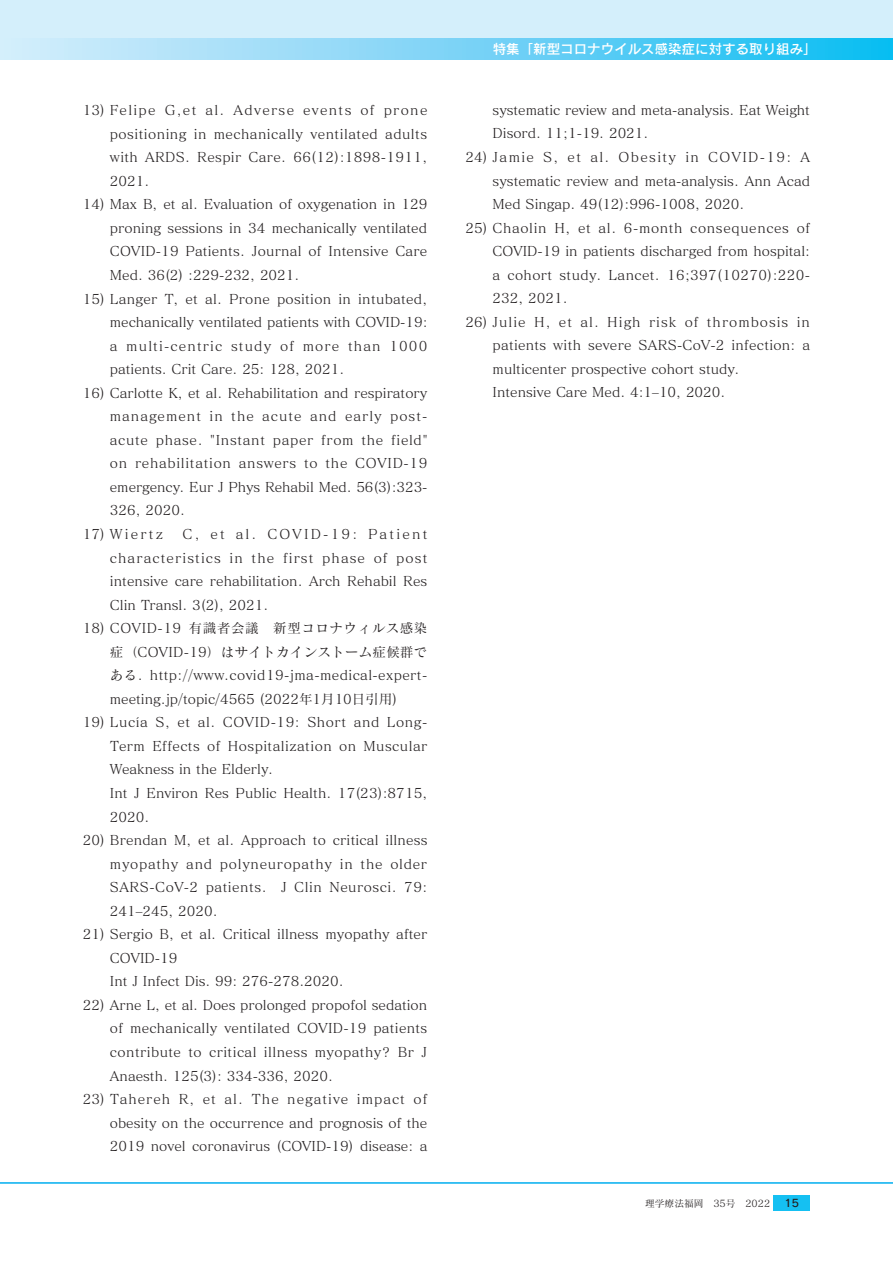
<style>
.page{position:relative;width:893px;height:1263px;background:#fff}
.page>*{position:absolute;margin:0;border:0;box-sizing:border-box;transform-origin:0 0}
.t1{font:13.5px/23.5px "Matisse Pro M";letter-spacing:.005em;color:#231f20;text-align:justify}
.t2{font:13.5px/23.5px "Matisse Pro M";letter-spacing:.03em;color:#231f20}
.t3{font:13.5px "Matisse Pro M";letter-spacing:.05em;color:#231f20}
.t4{font:13.5px "Matisse Pro M";letter-spacing:.075em;color:#231f20}
.t5{font:13.5px "Rodin Pro DB";color:#fff}
.t6{font:13.5px "Matisse Pro M";letter-spacing:.165em;color:#231f20}
.t7{font:10.5px "Rodin Pro DB";color:#231f20}
.t8{font:9.75px "Matisse Pro M";color:#231f20}
</style>
<div class="page">
<div style="left:0;top:0;width:893px;height:38px;background:#d4effb"></div>
<div style="left:0;top:38px;width:893px;height:22px;background:linear-gradient(to right,#dfedfb,#10bcf2)"></div>
<hr style="left:0;top:1182px;width:893px;height:2px;background:#00aeef">
<div style="left:773px;top:1196px;width:37px;height:15px;background:#15c0f2"></div>
<p class="t1" style="left:110px;top:98px;width:319px;text-indent:-27px">13) Felipe G,et al. Adverse events of prone positioning in mechanically ventilated adults with ARDS. Respir Care. 66(12):1898-1911, 2021.</p>
<p class="t1" style="left:110px;top:192px;width:319px;text-indent:-27px">14) Max B, et al. Evaluation of oxygenation in 129 proning sessions in 34 mechanically ventilated COVID-19 Patients. Journal of Intensive Care Med. 36(2) :229-232, 2021.</p>
<p class="t1" style="left:110px;top:286px;width:319px;text-indent:-27px">15) Langer T, et al. Prone position in intubated, mechanically ventilated patients with COVID-19: a multi-centric study of more than 1000 patients. Crit Care. 25: 128, 2021.</p>
<p class="t1" style="left:83px;top:381px;width:346px">16) Carlotte K, et al. Rehabilitation and respiratory</p>
<p class="t4" style="left:110px;top:408px;width:319px">management in the acute and early post-</p>
<p class="t3" style="left:110px;top:431px;width:319px">acute phase. "Instant paper from the field"</p>
<p class="t3" style="left:110px;top:455px;width:319px">on rehabilitation answers to the COVID-19</p>
<p class="t1" style="left:110px;top:475px;width:319px">emergency. Eur J Phys Rehabil Med. 56(3):323-</p>
<p class="t1" style="left:110px;top:498px;width:77px">326, 2020.</p>
<p class="t6" style="left:83px;top:525px;width:82px">17)Wiertz</p>
<p class="t1" style="left:110px;top:522px;width:319px;text-indent:73px">C, et al. COVID-19: Patient characteristics in the first phase of post intensive care rehabilitation. Arch Rehabil Res Clin Transl. 3(2), 2021.</p>
<p class="t1" style="left:110px;top:616px;width:319px;text-indent:-27px">18) COVID-19 有識者会議　新型コロナウィルス感染症（COVID-19）はサイトカインストーム症候群である. http://www.covid19-jma-medical-expert&shy;meeting.jp/topic/4565 (2022年1月10日引用)</p>
<p class="t2" style="left:110px;top:710px;width:319px;text-indent:-27px">19) Lucía S, et al. COVID-19: Short and Long-Term Effects of Hospitalization on Muscular Weakness in the Elderly.<br>Int J Environ Res Public Health. 17(23):8715, 2020.</p>
<p class="t1" style="left:110px;top:828px;width:319px;text-indent:-27px">20) Brendan M, et al. Approach to critical illness myopathy and polyneuropathy in the older SARS-CoV-2 patients. J Clin Neurosci. 79:<br>241–245, 2020.</p>
<p class="t1" style="left:110px;top:922px;width:319px;text-align:left;text-indent:-27px">21) Sergio B, et al. Critical illness myopathy after<br>COVID-19<br>Int J Infect Dis. 99: 276-278.2020.</p>
<p class="t1" style="left:110px;top:993px;width:319px;text-indent:-27px">22) Arne L, et al. Does prolonged propofol sedation of mechanically ventilated COVID-19 patients contribute to critical illness myopathy? Br J Anaesth. 125(3): 334-336, 2020.</p>
<p class="t1" style="left:110px;top:1087px;width:319px;text-indent:-27px">23) Tahereh R, et al. The negative impact of obesity on the occurrence and prognosis of the 2019 novel coronavirus (COVID-19) disease: a</p>
<p class="t5" style="left:493px;top:40px;width:325px">特集「新型コロナウイルス感染症に対する取り組み」</p>
<p class="t1" style="left:493px;top:98px;width:319px">systematic review and meta-analysis. Eat Weight<br>Disord. 11;1-19. 2021.</p>
<p class="t1" style="left:493px;top:145px;width:319px;text-indent:-27px">24) Jamie S, et al. Obesity in COVID-19: A systematic review and meta-analysis. Ann Acad Med Singap. 49(12):996-1008, 2020.</p>
<p class="t1" style="left:493px;top:215px;width:319px;text-indent:-27px">25) Chaolin H, et al. 6-month consequences of COVID-19 in patients discharged from hospital: a cohort study. Lancet. 16;397(10270):220- 232, 2021.</p>
<p class="t1" style="left:493px;top:310px;width:319px;text-align:left;text-indent:-27px">26) Julie H, et al. High risk of thrombosis in patients with severe SARS-CoV-2 infection: a multicenter prospective cohort study.<br>Intensive Care Med. 4:1–10, 2020.</p>
<p class="t8" style="left:645px;top:1197px;width:127px">理学療法福岡　35号　2022</p>
<p class="t7" style="left:784px;top:1196px;width:16px">15</p>
</div>
